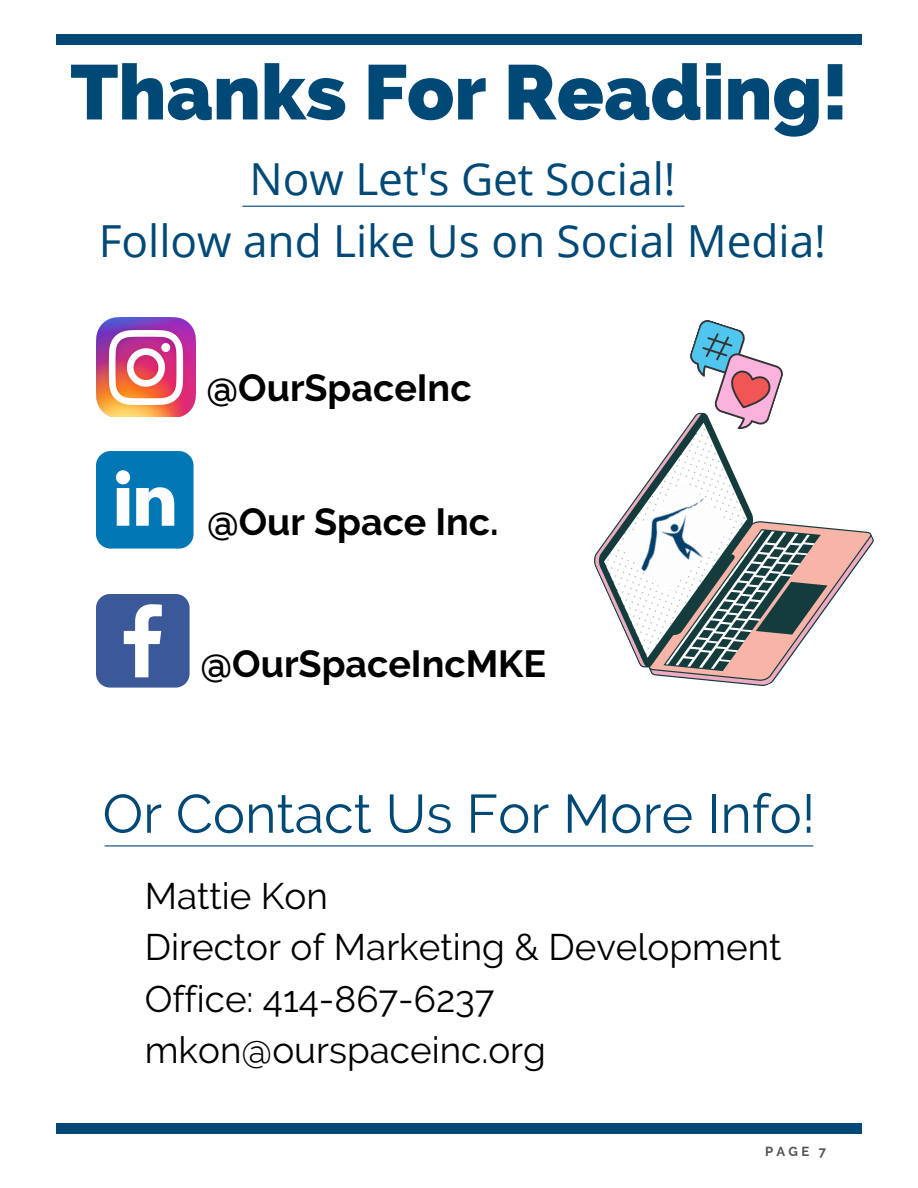
<style>
.page{position:relative;width:918px;height:1188px;background:#fff}
.page>*{position:absolute;margin:0;border:0;box-sizing:border-box;transform-origin:0 0}
.t1{font:800 77.25px "Raleway";color:#004976}
.t2{font:54px "Raleway";color:#004876}
.t3{font:44.25px "Open Sans";color:#004976}
.t4{font:700 37.65px "Raleway";color:#000}
.t5{font:36.9px "Raleway";color:#000}
.t6{font:700 13.05px "Raleway";color:#545454}
</style>
<div class="page">
<div style="left:56px;top:35px;width:806px;height:10px;background:#004876"></div>
<div style="left:56px;top:1124px;width:806px;height:10px;background:#004876"></div>
<svg style="left:96px;top:594px;width:93px;height:93px"></svg>
<img style="left:96px;top:318px;width:99px;height:99px">
<svg style="left:96px;top:451px;width:98px;height:98px"></svg>
<svg style="left:690px;top:320px;width:91px;height:48px"></svg>
<svg style="left:594px;top:368px;width:280px;height:318px"></svg>
<hr style="left:242px;top:206px;width:443px;height:1px;background:#004976">
<hr style="left:105px;top:845px;width:708px;height:1px;background:#004976">
<img style="left:619px;top:480px;width:114px;height:114px">
<p class="t1" style="left:70px;top:47px;width:779px">Thanks For Reading!</p>
<p class="t3" style="left:250px;top:148px;width:427px">Now Let's Get Social!</p>
<p class="t3" style="left:99px;top:210px;width:729px">Follow and Like Us on Social Media!</p>
<p class="t4" style="left:207px;top:366px;width:267px">@OurSpaceInc</p>
<p class="t4" style="left:207px;top:499px;width:293px">@Our Space Inc.</p>
<p class="t4" style="left:200px;top:642px;width:347px">@OurSpaceIncMKE</p>
<p class="t2" style="left:103px;top:782px;width:714px">Or Contact Us For More Info!</p>
<p class="t5" style="left:145px;top:874px;width:185px">Mattie Kon</p>
<p class="t5" style="left:145px;top:926px;width:638px">Director of Marketing &amp; Development</p>
<p class="t5" style="left:145px;top:977px;width:351px">Office: 414-867-6237</p>
<p class="t5" style="left:145px;top:1028px;width:403px">mkon@ourspaceinc.org</p>
<p class="t6" style="left:765px;top:1143px;width:63px">PAGE 7</p>
</div>
